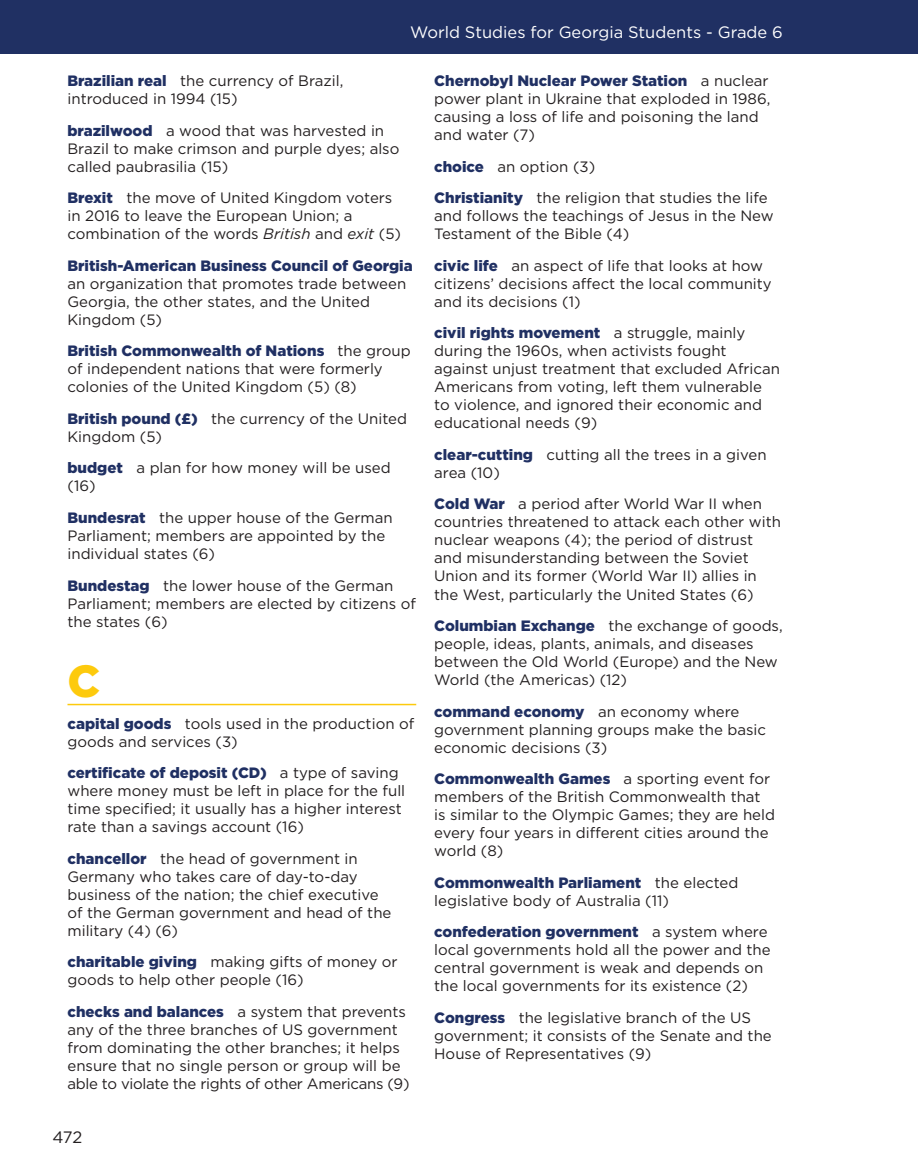
<style>
.page{position:relative;width:918px;height:1175px;background:#fff}
.page>*{position:absolute;margin:0;border:0;box-sizing:border-box;transform-origin:0 0}
.Glossary_-_LETTER{font:900 45px "Gotham";color:#fdca0d}
.t1{font:16.5px "Gotham";color:#fff}
.t2{font:16.5px "Gotham";color:#231f20}
.Body_-_Glossary{font:15px/18px "Gotham";color:#231f20}
.s1{font-weight:900;color:#203063}
.s2{font-style:italic}
</style>
<div class="page">
<hr style="left:68px;top:703px;width:348px;height:2px;background:#fdca0d">
<div style="left:0;top:0;width:918px;height:54px;background:#203063"></div>
<p class="t1" style="left:410px;top:22px;width:374px">World Studies for Georgia Students - Grade 6</p>
<p class="Body_-_Glossary" style="left:68px;top:72px;width:277px"><span class="s1">Brazilian real</span> the currency of Brazil, introduced in 1994 (15)</p>
<p class="Body_-_Glossary" style="left:68px;top:121px;width:333px"><span class="s1">brazilwood</span> a wood that was harvested in<br>Brazil to make crimson and purple dyes; also called paubrasilia (15)</p>
<p class="Body_-_Glossary" style="left:68px;top:189px;width:335px"><span class="s1">Brexit</span> the move of United Kingdom voters in 2016 to leave the European Union; a combination of the words <span class="s2">British</span> and <span class="s2">exit</span> (5)</p>
<p class="Body_-_Glossary" style="left:68px;top:256px;width:347px"><span class="s1">British-American Business Council of Georgia </span>an organization that promotes trade between Georgia, the other states, and the United Kingdom (5)</p>
<p class="Body_-_Glossary" style="left:68px;top:342px;width:345px"><span class="s1">British Commonwealth of Nations</span> the group of independent nations that were formerly colonies of the United Kingdom (5) (8)</p>
<p class="Body_-_Glossary" style="left:68px;top:409px;width:341px"><span class="s1">British pound (£)</span> the currency of the United<br>Kingdom (5)</p>
<p class="Body_-_Glossary" style="left:68px;top:459px;width:325px"><span class="s1">budget</span> a plan for how money will be used (16)</p>
<p class="Body_-_Glossary" style="left:68px;top:508px;width:327px"><span class="s1">Bundesrat</span> the upper house of the German<br>Parliament; members are appointed by the individual states (6)</p>
<p class="Body_-_Glossary" style="left:68px;top:576px;width:350px"><span class="s1">Bundestag</span> the lower house of the German<br>Parliament; members are elected by citizens of the states (6)</p>
<p class="Glossary_-_LETTER" style="left:68px;top:650px;width:34px">C</p>
<p class="Body_-_Glossary" style="left:68px;top:714px;width:348px"><span class="s1">capital goods</span> tools used in the production of goods and services (3)</p>
<p class="Body_-_Glossary" style="left:68px;top:763px;width:339px"><span class="s1">certificate of deposit (CD)</span> a type of saving where money must be left in place for the full time specified; it usually has a higher interest rate than a savings account (16)</p>
<p class="Body_-_Glossary" style="left:68px;top:849px;width:325px"><span class="s1">chancellor</span> the head of government in Germany who takes care of day-to-day business of the nation; the chief executive of the German government and head of the military (4) (6)</p>
<p class="Body_-_Glossary" style="left:68px;top:952px;width:332px"><span class="s1">charitable giving</span> making gifts of money or goods to help other people (16)</p>
<p class="Body_-_Glossary" style="left:68px;top:1002px;width:344px"><span class="s1">checks and balances</span> a system that prevents any of the three branches of US government from dominating the other branches; it helps ensure that no single person or group will be able to violate the rights of other Americans (9)</p>
<p class="t2" style="left:53px;top:1126px;width:31px">472</p>
<p class="Body_-_Glossary" style="left:434px;top:72px;width:338px"><span class="s1">Chernobyl Nuclear Power Station</span> a nuclear power plant in Ukraine that exploded in 1986, causing a loss of life and poisoning the land and water (7)</p>
<p class="Body_-_Glossary" style="left:434px;top:157px;width:163px"><span class="s1">choice</span> an option (3)</p>
<p class="Body_-_Glossary" style="left:434px;top:189px;width:341px"><span class="s1">Christianity</span> the religion that studies the life and follows the teachings of Jesus in the New<br>Testament of the Bible (4)</p>
<p class="Body_-_Glossary" style="left:434px;top:256px;width:339px"><span class="s1">civic life</span> an aspect of life that looks at how citizens’ decisions affect the local community and its decisions (1)</p>
<p class="Body_-_Glossary" style="left:434px;top:324px;width:347px"><span class="s1">civil rights movement</span> a struggle, mainly during the 1960s, when activists fought against unjust treatment that excluded African Americans from voting, left them vulnerable to violence, and ignored their economic and educational needs (9)</p>
<p class="Body_-_Glossary" style="left:434px;top:445px;width:334px"><span class="s1">clear-cutting</span> cutting all the trees in a given area (10)</p>
<p class="Body_-_Glossary" style="left:434px;top:495px;width:348px"><span class="s1">Cold War</span> a period after World War II when countries threatened to attack each other with nuclear weapons (4); the period of distrust and misunderstanding between the Soviet Union and its former (World War II) allies in the West, particularly the United States (6)</p>
<p class="Body_-_Glossary" style="left:434px;top:616px;width:350px"><span class="s1">Columbian Exchange</span> the exchange of goods, people, ideas, plants, animals, and diseases between the Old World (Europe) and the New World (the Americas) (12)</p>
<p class="Body_-_Glossary" style="left:434px;top:702px;width:333px"><span class="s1">command economy</span> an economy where government planning groups make the basic economic decisions (3)</p>
<p class="Body_-_Glossary" style="left:434px;top:769px;width:342px"><span class="s1">Commonwealth Games</span> a sporting event for members of the British Commonwealth that is similar to the Olympic Games; they are held every four years in different cities around the world (8)</p>
<p class="Body_-_Glossary" style="left:434px;top:873px;width:306px"><span class="s1">Commonwealth Parliament</span> the elected legislative body of Australia (11)</p>
<p class="Body_-_Glossary" style="left:434px;top:922px;width:338px"><span class="s1">confederation government</span> a system where local governments hold all the power and the central government is weak and depends on the local governments for its existence (2)</p>
<p class="Body_-_Glossary" style="left:434px;top:1008px;width:339px"><span class="s1">Congress</span> the legislative branch of the US government; it consists of the Senate and the<br>House of Representatives (9)</p>
</div>
